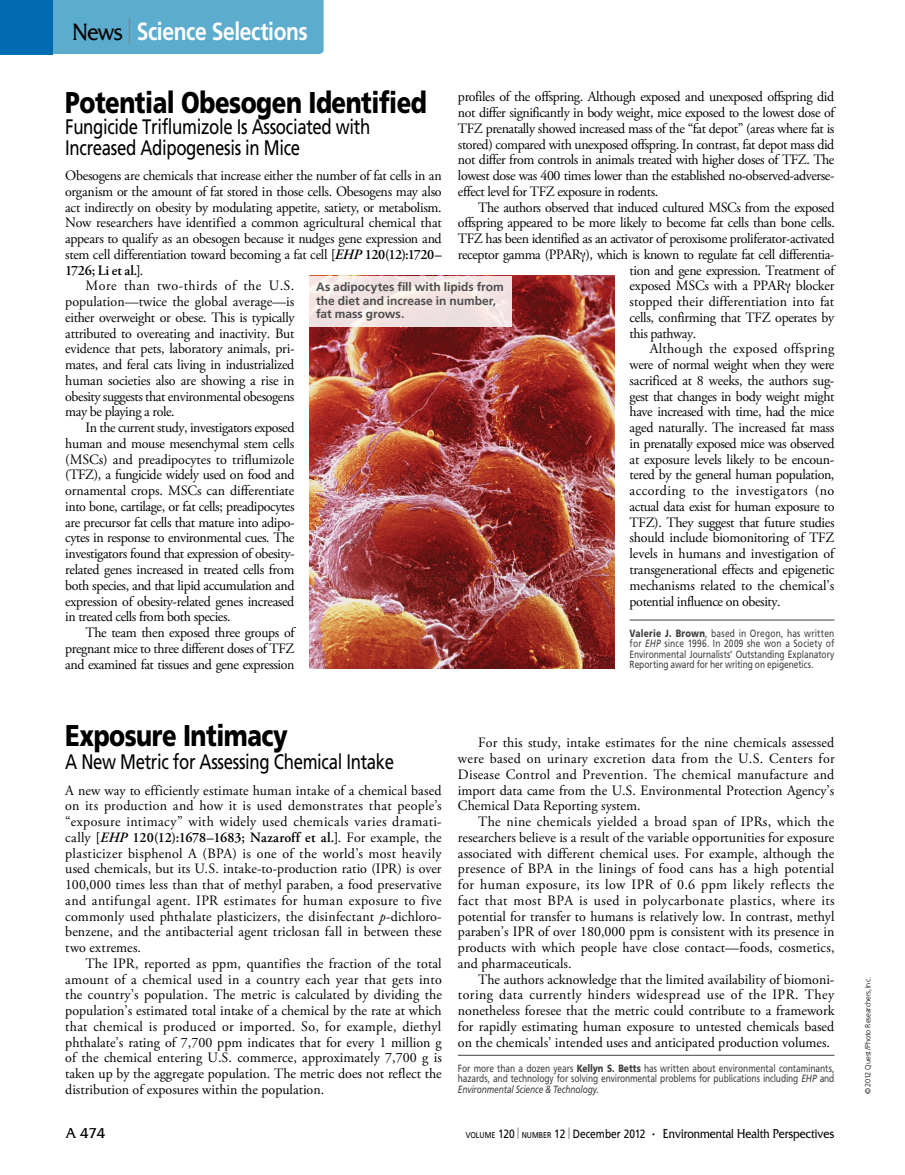
<style>
.page{position:relative;width:905px;height:1175px;background:#fff}
.page>*{position:absolute;margin:0;border:0;box-sizing:border-box;transform-origin:0 0}
.SS_head{font:900 30px "Frutiger LT Std";letter-spacing:-.02em;color:#000;scale:.8 1}
.t1{font:700 24.75px "Frutiger LT Std";letter-spacing:-.02em;color:#fff;scale:.85 1}
.SS_subhead{font:21px/21px "Frutiger LT Std";letter-spacing:-.02em;color:#000;scale:.8 1}
.t2{font:15px "Friz Quadrata Std";color:#000}
.body_text{font:14.25px/15.8px "Adobe Garamond Pro";letter-spacing:-.03em;color:#000;text-align:justify}
.body_text--First_Par{font:14.25px/15.8px "Adobe Garamond Pro";letter-spacing:-.005em;color:#000;text-align:justify}
.body_text-2{font:14.25px "Adobe Garamond Pro";letter-spacing:.005em;color:#000}
.t3{font:13.5px "Friz Quadrata Std";color:#000;scale:.85 1}
.Caption_Text_of_Tran{font:700 12px/13.5px "Frutiger LT Std";color:#4d4d4f}
._2LINE_author_bio_7{font:10.5px/10.5px "Frutiger LT Std";letter-spacing:-.01em;color:#414142;text-align:justify;scale:.8 1}
.Photo_credit{font:300 7.5px "Frutiger LT Std";letter-spacing:-.01em;color:#000}
.s1{font-family:"Friz Quadrata Std";font-weight:400;color:#000}
.s2{font-weight:300;font-size:27px;color:#77787b}
.s3{font-weight:600}
.s4{font-weight:600;font-style:italic}
.s5{font-weight:900}
.s6{font-style:italic}
.s7{font-family:"Frutiger LT Std";font-size:8.4px}
.s8{font-family:"Frutiger LT Std";font-size:12px}
.s9{font-family:"Frutiger LT Std";font-weight:300;font-size:11.25px}
.s10{font-size:10.5px}
</style>
<div class="page">
<div style="left:52px;top:0;width:271px;height:54px;background:#5baccd"></div>
<div style="left:0;top:0;width:52px;height:54px;background:#006bb1"></div>
<hr style="left:458px;top:1055px;width:376px;height:1px;background:#414142">
<hr style="left:629px;top:619px;width:205px;height:1px;background:#414142">
<img style="left:309px;top:275px;width:305px;height:394px">
<svg style="left:309px;top:275px;width:202px;height:51px;background:#f2e2e1"></svg>
<p class="t1" style="left:73px;top:17px;width:278px"><span class="s1">News</span> <span class="s2">|</span> Science Selections</p>
<p class="SS_head" style="left:65px;top:84px;width:453px">Potential Obesogen Identified</p>
<p class="SS_subhead" style="left:65px;top:116px;width:383px">Fungicide Triflumizole Is Associated with<br>Increased Adipogenesis in Mice</p>
<p class="body_text--First_Par" style="left:65px;top:168px;width:378px">Obesogens are chemicals that increase either the number of fat cells in an organism or the amount of fat stored in those cells. Obesogens may also act indirectly on obesity by modulating appetite, satiety, or metabolism.<br>Now researchers have identified a common agricultural chemical that appears to qualify as an obesogen because it nudges gene expression and stem cell differentiation toward becoming a fat cell <span class="s3">[</span><span class="s4">EHP</span> <span class="s3">120(12):1720– 1726; Li et al.]</span>.</p>
<p class="body_text" style="left:65px;top:278px;width:231px;text-indent:20px">More than two-thirds of the U.S. population—twice the global average—is either overweight or obese. This is typically attributed to overeating and inactivity. But evidence that pets, laboratory animals, pri&shy;mates, and feral cats living in industrialized human societies also are showing a rise in obesity suggests that environmental obesogens may be playing a role.</p>
<p class="body_text" style="left:65px;top:420px;width:231px;text-indent:20px">In the current study, investigators exposed human and mouse mesenchymal stem cells (MSCs) and preadipocytes to triflumizole (TFZ), a fungicide widely used on food and ornamental crops. MSCs can differentiate into bone, cartilage, or fat cells; preadipocytes are precursor fat cells that mature into adipo&shy;cytes in response to environmental cues. The investigators found that expression of obesity&shy;related genes increased in treated cells from both species, and that lipid accumulation and expression of obesity-related genes increased in treated cells from both species.</p>
<p class="body_text" style="left:65px;top:625px;width:231px;text-indent:20px">The team then exposed three groups of pregnant mice to three different doses of TFZ and examined fat tissues and gene expression</p>
<p class="body_text" style="left:458px;top:89px;width:378px">profiles of the offspring. Although exposed and unexposed offspring did not differ significantly in body weight, mice exposed to the lowest dose of TFZ prenatally showed increased mass of the “fat depot” (areas where fat is stored) compared with unexposed offspring. In contrast, fat depot mass did not differ from controls in animals treated with higher doses of TFZ. The lowest dose was 400 times lower than the established no-observed-adverse&shy;effect level for TFZ exposure in rodents.</p>
<p class="body_text" style="left:478px;top:200px;width:358px">The authors observed that induced cultured MSCs from the exposed</p>
<p class="body_text" style="left:458px;top:215px;width:378px">offspring appeared to be more likely to become fat cells than bone cells.</p>
<p class="body_text" style="left:458px;top:231px;width:378px">TFZ has been identified as an activator of peroxisome proliferator-activated</p>
<p class="body_text" style="left:458px;top:247px;width:378px">receptor gamma (PPAR ), which is known to regulate fat cell differentia-</p>
<p class="body_text" style="left:629px;top:263px;width:206px">tion and gene expression. Treatment of</p>
<p class="body_text" style="left:629px;top:278px;width:206px">exposed MSCs with a PPAR blocker</p>
<p class="body_text-2" style="left:629px;top:293px;width:206px">stopped their differentiation into fat</p>
<p class="body_text" style="left:629px;top:310px;width:206px">cells, confirming that TFZ operates by</p>
<p class="body_text" style="left:629px;top:326px;width:68px">this pathway.</p>
<p class="body_text" style="left:629px;top:341px;width:206px;text-indent:20px">Although the exposed offspring were of normal weight when they were sacrificed at 8 weeks, the authors sug&shy;gest that changes in body weight might have increased with time, had the mice aged naturally. The increased fat mass in prenatally exposed mice was observed at exposure levels likely to be encoun&shy;tered by the general human population, according to the investigators (no actual data exist for human exposure to TFZ). They suggest that future studies should include biomonitoring of TFZ levels in humans and investigation of transgenerational effects and epigenetic mechanisms related to the chemical’s potential influence on obesity.</p>
<p class="_2LINE_author_bio_7" style="left:629px;top:627px;width:257px"><span class="s5">Valerie J. Brown</span>, based in Oregon, has written for <span class="s6">EHP</span> since 1996. In 2009 she won a Society of Environmental Journalists’ Outstanding Explanatory Reporting award for her writing on epigenetics.</p>
<p class="Caption_Text_of_Tran" style="left:316px;top:280px;width:189px">As adipocytes fill with lipids from the diet and increase in number, fat mass grows.</p>
<p class="SS_head" style="left:65px;top:717px;width:280px">Exposure Intimacy</p>
<p class="SS_subhead" style="left:65px;top:751px;width:413px">A New Metric for Assessing Chemical Intake</p>
<p class="body_text--First_Par" style="left:65px;top:782px;width:378px">A new way to efficiently estimate human intake of a chemical based on its production and how it is used demonstrates that people’s “exposure intimacy” with widely used chemicals varies dramati&shy;cally <span class="s3">[</span><span class="s4">EHP</span> <span class="s3">120(12):1678–1683; Nazaroff et al.]</span>. For example, the plasticizer bisphenol A (BPA) is one of the world’s most heavily used chemicals, but its U.S. intake-to-production ratio (IPR) is over 100,000 times less than that of methyl paraben, a food preservative and antifungal agent. IPR estimates for human exposure to five commonly used phthalate plasticizers, the disinfectant <span class="s6">p</span>-dichloro&shy;benzene, and the antibacterial agent triclosan fall in between these two extremes.</p>
<p class="body_text" style="left:65px;top:956px;width:378px;text-indent:20px">The IPR, reported as ppm, quantifies the fraction of the total amount of a chemical used in a country each year that gets into the country’s population. The metric is calculated by dividing the population’s estimated total intake of a chemical by the rate at which that chemical is produced or imported. So, for example, diethyl phthalate’s rating of 7,700 ppm indicates that for every 1 million g of the chemical entering U.S. commerce, approximately 7,700 g is taken up by the aggregate population. The metric does not reflect the distribution of exposures within the population.</p>
<p class="body_text" style="left:458px;top:735px;width:378px;text-indent:20px">For this study, intake estimates for the nine chemicals assessed were based on urinary excretion data from the U.S. Centers for Disease Control and Prevention. The chemical manufacture and import data came from the U.S. Environmental Protection Agency’s Chemical Data Reporting system.</p>
<p class="body_text" style="left:458px;top:814px;width:378px;text-indent:20px">The nine chemicals yielded a broad span of IPRs, which the researchers believe is a result of the variable opportunities for exposure associated with different chemical uses. For example, although the presence of BPA in the linings of food cans has a high potential for human exposure, its low IPR of 0.6 ppm likely reflects the fact that most BPA is used in polycarbonate plastics, where its potential for transfer to humans is relatively low. In contrast, methyl paraben’s IPR of over 180,000 ppm is consistent with its presence in products with which people have close contact—foods, cosmetics, and pharmaceuticals.</p>
<p class="body_text" style="left:458px;top:971px;width:378px;text-indent:20px">The authors acknowledge that the limited availability of biomoni&shy;toring data currently hinders widespread use of the IPR. They nonetheless foresee that the metric could contribute to a framework for rapidly estimating human exposure to untested chemicals based on the chemicals’ intended uses and anticipated production volumes.</p>
<p class="_2LINE_author_bio_7" style="left:458px;top:1062px;width:472px">For more than a dozen years <span class="s5">Kellyn S. Betts</span> has written about environmental contaminants, hazards, and technology for solving environmental problems for publications including <span class="s6">EHP</span> and <span class="s6">Environmental Science &amp; Technology</span>.</p>
<p class="t2" style="left:66px;top:1124px;width:41px">A 474</p>
<p class="t3" style="left:465px;top:1125px;width:435px"><span class="s7">VOLUME</span> <span class="s8">120</span> <span class="s9">|</span> <span class="s7">NUMBER</span> <span class="s8">12</span> <span class="s9">|</span> <span class="s8">December 2012</span> <span class="s10">•</span> Environmental Health Perspectives</p>
<p class="Photo_credit" style="left:863px;top:1094px;width:119px;rotate:-90deg">© 2012 Quest/Photo Researchers, Inc.</p>
</div>
